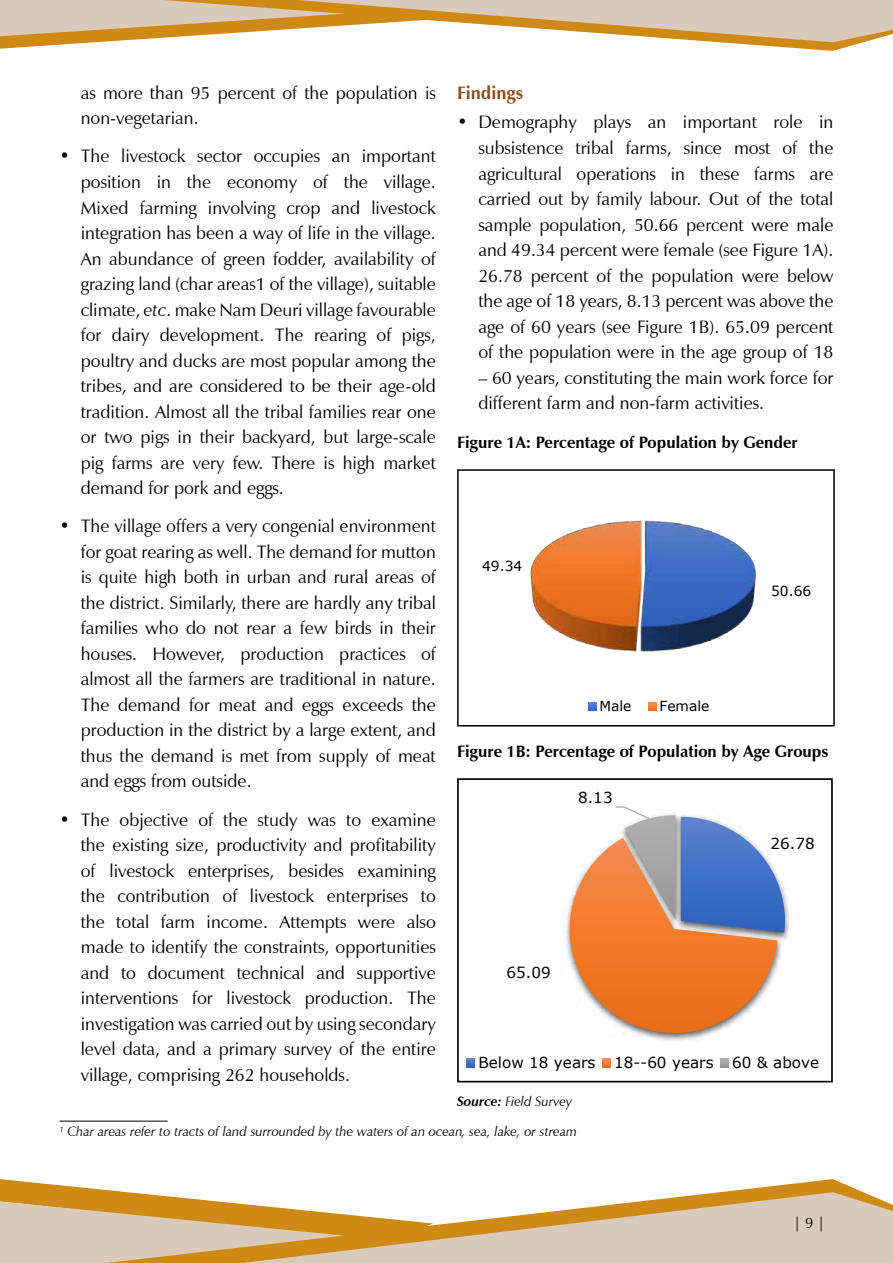
<style>
.page{position:relative;width:893px;height:1263px;background:#fff}
.page>*{position:absolute;margin:0;border:0;box-sizing:border-box;transform-origin:0 0}
.t1{font:700 22.8px/34.7px "Verdana";color:#000}
.t2{font:700 20.7px/31.5px "Verdana";color:#000}
.t3{font:18px/25.5px "Zapf Humanist 601 BT";color:#000;text-align:justify}
.t4{font:700 18px "Zapf Humanist 601 BT";color:#8d4b20}
.t5{font:700 16.5px "Zapf Humanist 601 BT";color:#000}
.t6{font:15.15px "Verdana";color:#000}
.t7{font:15px "Zapf Humanist 601 BT";color:#000}
.t8{font:13.8px/27px "Verdana";color:#000}
.t9{font:italic 13.5px "Zapf Humanist 601 BT";color:#000}
.s1{font-style:italic}
.s2{font-weight:700}
</style>
<div class="page">
<svg style="left:0;top:1179px;width:21px;height:84px;background:#d7b990"></svg>
<svg style="left:21px;top:1179px;width:842px;height:84px"></svg>
<svg style="left:135px;top:1192px;width:758px;height:71px;fill:#dacabb"></svg>
<svg style="left:0;top:0;width:893px;height:51px"></svg>
<hr style="left:60px;top:1121px;width:108px;height:1px;background:#000">
<svg style="left:530px;top:520px;width:227px;height:191px"></svg>
<div style="left:457px;top:469px;width:378px;height:257px;border:2px solid #000"></div>
<img style="left:786px;top:897px;width:3px;height:42px">
<svg style="left:566px;top:806px;width:219px;height:233px"></svg>
<svg style="left:467px;top:1059px;width:8px;height:8px"></svg>
<svg style="left:602px;top:1059px;width:9px;height:8px"></svg>
<svg style="left:720px;top:1059px;width:9px;height:8px"></svg>
<div style="left:457px;top:778px;width:376px;height:304px;border:2px solid #000"></div>
<p class="t3" style="left:81px;top:80px;width:357px">as more than 95 percent of the population is non-vegetarian.</p>
<p class="t3" style="left:81px;top:144px;width:357px;text-indent:-21px">• The livestock sector occupies an important position in the economy of the village.<br>Mixed farming involving crop and livestock integration has been a way of life in the village.<br>An abundance of green fodder, availability of grazing land (char areas1 of the village), suitable climate, <span class="s1">etc</span>. make Nam Deuri village favourable for dairy development. The rearing of pigs, poultry and ducks are most popular among the tribes, and are considered to be their age-old tradition. Almost all the tribal families rear one or two pigs in their backyard, but large-scale pig farms are very few. There is high market demand for pork and eggs.</p>
<p class="t3" style="left:81px;top:513px;width:357px;text-indent:-21px">• The village offers a very congenial environment for goat rearing as well. The demand for mutton is quite high both in urban and rural areas of the district. Similarly, there are hardly any tribal families who do not rear a few birds in their houses. However, production practices of almost all the farmers are traditional in nature.<br>The demand for meat and eggs exceeds the production in the district by a large extent, and thus the demand is met from supply of meat and eggs from outside.</p>
<p class="t3" style="left:81px;top:807px;width:357px;text-indent:-21px">• The objective of the study was to examine the existing size, productivity and profitability of livestock enterprises, besides examining the contribution of livestock enterprises to the total farm income. Attempts were also made to identify the constraints, opportunities and to document technical and supportive interventions for livestock production. The investigation was carried out by using secondary level data, and a primary survey of the entire village, comprising 262 households.</p>
<p class="t1" style="left:4px;top:682px;width:320px">Figure 1A: Percentage of<br>Population by Gender</p>
<p class="t6" style="left:337px;top:932px;width:46px">50.66</p>
<p class="t6" style="left:148px;top:1059px;width:37px">Male</p>
<p class="t6" style="left:214px;top:1059px;width:56px">Female</p>
<p class="t4" style="left:457px;top:81px;width:68px">Findings</p>
<p class="t3" style="left:478px;top:110px;width:357px;text-indent:-21px">• Demography plays an important role in subsistence tribal farms, since most of the agricultural operations in these farms are carried out by family labour. Out of the total sample population, 50.66 percent were male and 49.34 percent were female (see Figure 1A).<br>26.78 percent of the population were below the age of 18 years, 8.13 percent was above the age of 60 years (see Figure 1B). 65.09 percent of the population were in the age group of 18</p>
<p class="t3" style="left:478px;top:365px;width:357px">– 60 years, constituting the main work force for different farm and non-farm activities.</p>
<p class="t5" style="left:457px;top:432px;width:342px">Figure 1A: Percentage of Population by Gender</p>
<p class="t2" style="left:468px;top:354px;width:291px">Figure 1A: Percentage of<br>Population by Gender</p>
<p class="t8" style="left:482px;top:552px;width:42px">49.34</p>
<p class="t8" style="left:599px;top:693px;width:34px">Male</p>
<p class="t8" style="left:659px;top:693px;width:51px">Female</p>
<p class="t8" style="left:771px;top:577px;width:42px">50.66</p>
<p class="t5" style="left:457px;top:741px;width:373px">Figure 1B: Percentage of Population by Age Groups</p>
<p class="t6" style="left:578px;top:787px;width:36px">8.13</p>
<p class="t6" style="left:506px;top:962px;width:46px">65.09</p>
<p class="t6" style="left:770px;top:833px;width:46px">26.78</p>
<p class="t8" style="left:786px;top:1042px;width:42px">19.92</p>
<p class="t6" style="left:478px;top:1052px;width:342px">Below 18 years 18--60 years 60 &amp; above</p>
<p class="t9" style="left:457px;top:1093px;width:116px"><span class="s2">Source:</span> Field Survey</p>
<p class="t8" style="left:464px;top:1094px;width:134px">Up to Primary<br>Up to Intermediate</p>
<p class="t9" style="left:60px;top:1123px;width:519px"><sup>1</sup> Char areas refer to tracts of land surrounded by the waters of an ocean, sea, lake, or stream</p>
<p class="t7" style="left:793px;top:1214px;width:33px">| 9 |</p>
</div>
